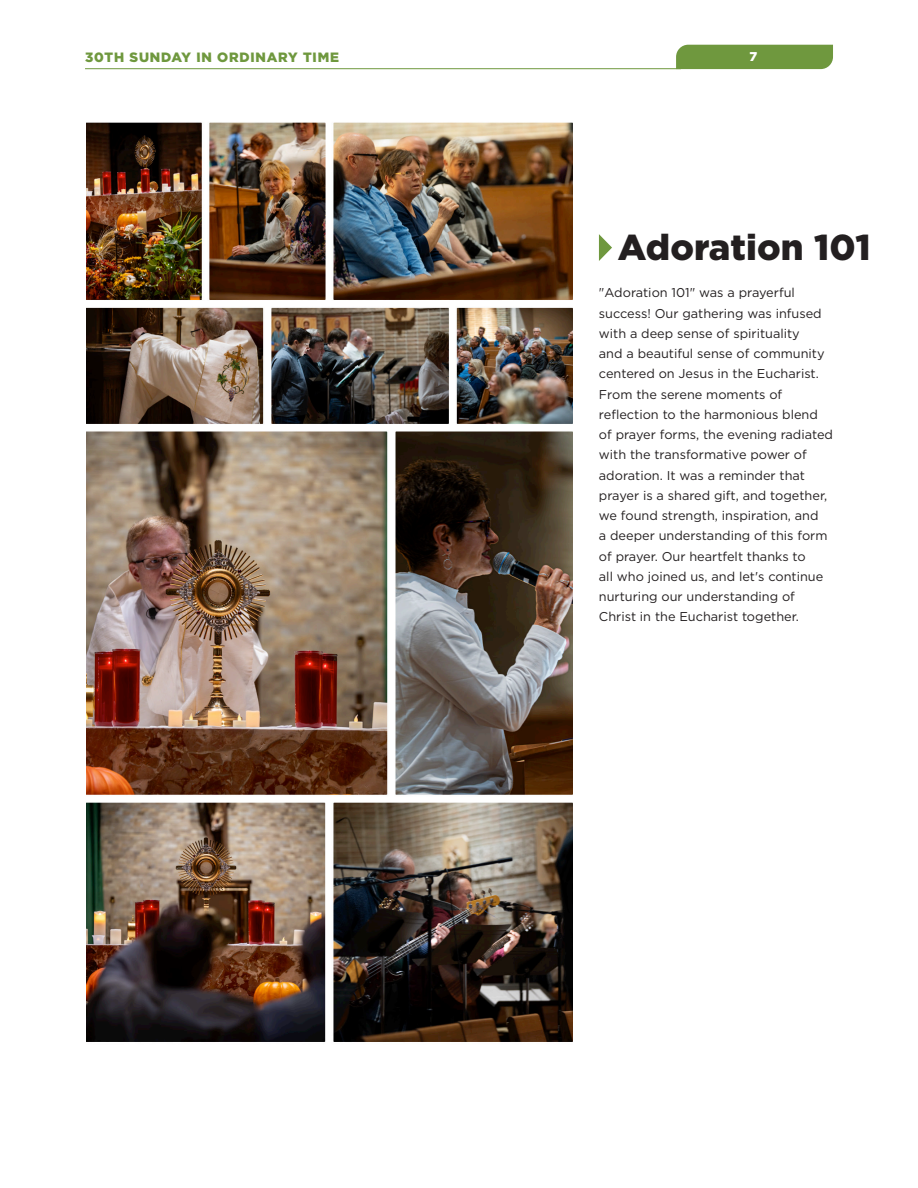
<style>
.page{position:relative;width:918px;height:1188px;background:#fff}
.page>*{position:absolute;margin:0;border:0;box-sizing:border-box;transform-origin:0 0}
.t1{font:900 36px "Gotham";letter-spacing:.005em;color:#231f20}
.t2{font:900 13.5px "Gotham";color:#6f983e}
.t3{font:12.75px/20.2px "Gotham";color:#231f20}
.t4{font:900 12.75px "Gotham";color:#fff}
</style>
<div class="page">
<hr style="left:85px;top:68px;width:596px;height:1px;background:#6f983e">
<div style="left:676px;top:45px;width:157px;height:24px;background:#6f983e"></div>
<svg style="left:599px;top:234px;width:13px;height:27px"></svg>
<img style="left:87px;top:122px;width:486px;height:920px">
<p class="t2" style="left:85px;top:48px;width:256px">30TH SUNDAY IN ORDINARY TIME</p>
<p class="t4" style="left:749px;top:48px;width:9px">7</p>
<h3 class="t1" style="left:618px;top:223px;width:254px">Adoration 101</h3>
<p class="t3" style="left:599px;top:282px;width:236px">"Adoration 101" was a prayerful success! Our gathering was infused with a deep sense of spirituality<br>and a beautiful sense of community centered on Jesus in the Eucharist.<br>From the serene moments of reflection to the harmonious blend of prayer forms, the evening radiated with the transformative power of adoration. It was a reminder that prayer is a shared gift, and together, we found strength, inspiration, and<br>a deeper understanding of this form of prayer. Our heartfelt thanks to<br>all who joined us, and let's continue nurturing our understanding of Christ in the Eucharist together.</p>
</div>
